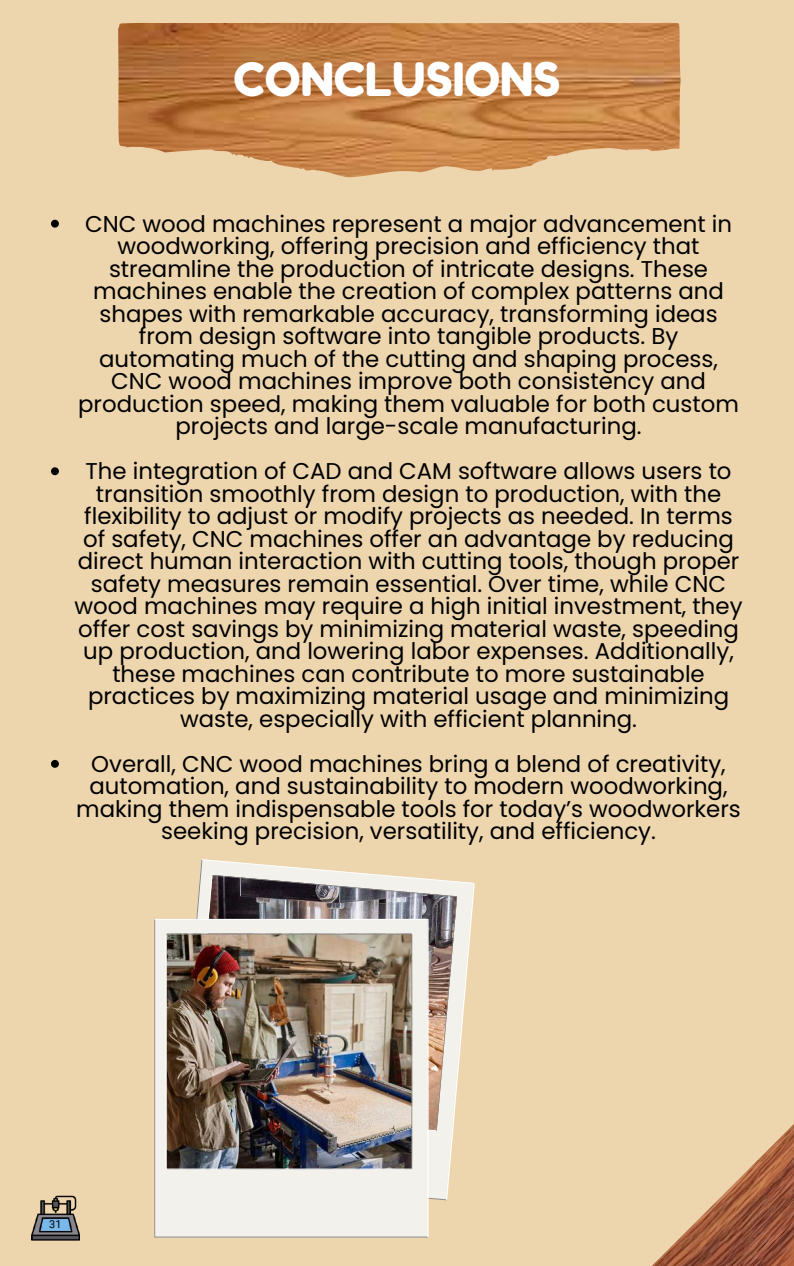
<style>
.page{position:relative;width:794px;height:1266px;background:#fff}
.page>*{position:absolute;margin:0;border:0;box-sizing:border-box;transform-origin:0 0}
.t1{font:46.05px "Fredoka One";color:#fff}
.t2{font:22.8px/22.5px "Poppins";color:#000;text-align:center}
.t3{font:10.95px "Roboto";color:#000}
</style>
<div class="page">
<div style="left:0;top:0;width:793px;height:1266px;background:#edd5ad"></div>
<img style="left:32px;top:1195px;width:47px;height:46px">
<div style="left:43px;top:1220px;width:24px;height:8px;background:#78b9eb"></div>
<img style="left:652px;top:1125px;width:141px;height:141px">
<svg style="left:51px;top:220px;width:8px;height:8px"></svg>
<svg style="left:51px;top:467px;width:8px;height:8px"></svg>
<svg style="left:51px;top:760px;width:8px;height:8px"></svg>
<img style="left:154px;top:859px;width:320px;height:378px">
<img style="left:118px;top:23px;width:562px;height:154px">
<h1 class="t1" style="left:233px;top:51px;width:328px">CONCLUSIONS</h1>
<p class="t2" style="left:78px;top:212px;width:661px">CNC wood machines represent a major advancement in woodworking, offering precision and efficiency that streamline the production of intricate designs. These machines enable the creation of complex patterns and shapes with remarkable accuracy, transforming ideas from design software into tangible products. By automating much of the cutting and shaping process, CNC wood machines improve both consistency and production speed, making them valuable for both custom projects and large-scale manufacturing.</p>
<p class="t2" style="left:75px;top:460px;width:669px">The integration of CAD and CAM software allows users to transition smoothly from design to production, with the flexibility to adjust or modify projects as needed. In terms of safety, CNC machines offer an advantage by reducing direct human interaction with cutting tools, though proper safety measures remain essential. Over time, while CNC wood machines may require a high initial investment, they offer cost savings by minimizing material waste, speeding up production, and lowering labor expenses. Additionally, these machines can contribute to more sustainable practices by maximizing material usage and minimizing waste, especially with efficient planning.</p>
<p class="t2" style="left:76px;top:752px;width:665px">Overall, CNC wood machines bring a blend of creativity, automation, and sustainability to modern woodworking, making them indispensable tools for today’s woodworkers seeking precision, versatility, and efficiency.</p>
<p class="t3" style="left:49px;top:1217px;width:14px">31</p>
</div>
